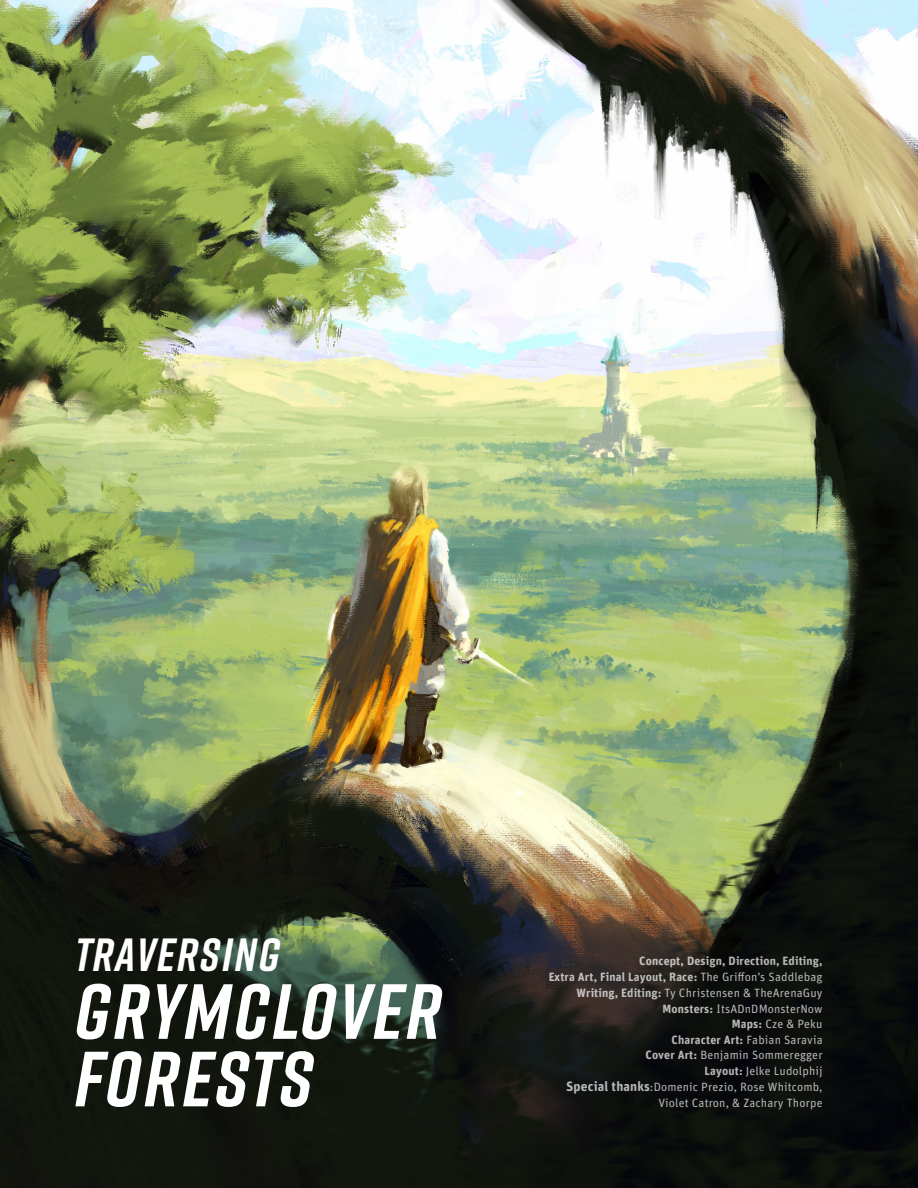
<style>
.page{position:relative;width:918px;height:1188px;background:#fff}
.page>*{position:absolute;margin:0;border:0;box-sizing:border-box;transform-origin:0 0}
.Item_Description_-_F{font:italic 700 78px "Rift";letter-spacing:.03em;color:#fff}
.Item_Description_-_F-2{font:italic 700 46.5px "Rift";letter-spacing:.04em;color:#fff}
.t1{font:12px/15.8px "Unit Rounded Pro";letter-spacing:.01em;color:#fff;text-align:right}
.s1{font-weight:700}
.s2{font-weight:700;font-size:13.5px}
</style>
<div class="page">
<img style="left:0;top:0;width:918px;height:1188px">
<p class="Item_Description_-_F-2" style="left:75px;top:922px;width:207px">TRAVERSING</p>
<p class="Item_Description_-_F" style="left:75px;top:956px;width:368px">GRYMCLOVER</p>
<p class="Item_Description_-_F" style="left:75px;top:1023px;width:239px">FORESTS</p>
<p class="t1" style="left:548px;top:952px;width:276px"><span class="s1">Concept, Design, Direction, Editing,<br>Extra Art, Final Layout, Race:</span> The Griffon’s Saddlebag <span class="s1">Writing, Editing:</span> Ty Christensen &amp; TheArenaGuy <span class="s1">Monsters:</span> ItsADnDMonsterNow<br><span class="s1">Maps:</span> Cze &amp; Peku<br><span class="s1">Character Art:</span> Fabian Saravia<br><span class="s1">Cover Art:</span> Benjamin Sommeregger<br><span class="s1">Layout:</span> Jelke Ludolphij<br><span class="s2">Special thanks</span>:Domenic Prezio, Rose Whitcomb, Violet Catron, &amp; Zachary Thorpe</p>
</div>
